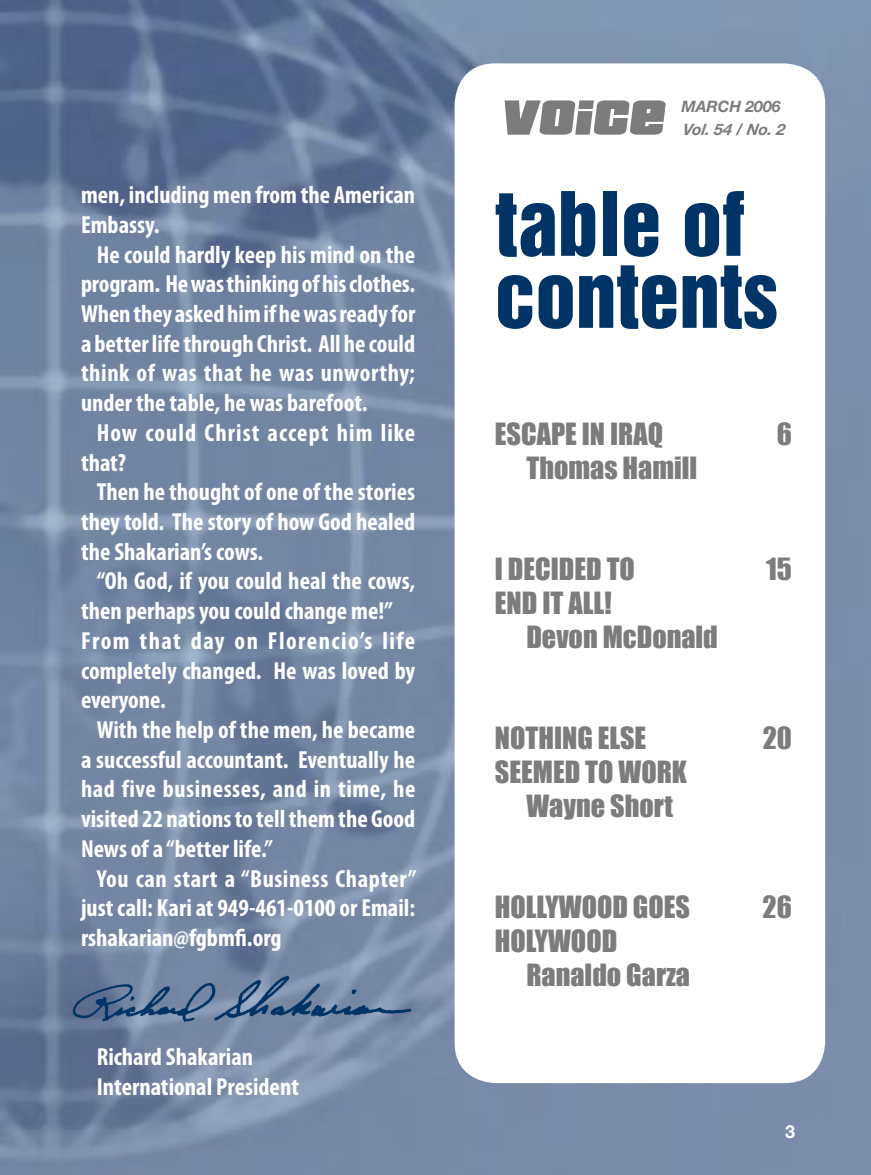
<style>
.page{position:relative;width:871px;height:1175px;background:#fff}
.page>*{position:absolute;margin:0;border:0;box-sizing:border-box;transform-origin:0 0}
.t1{font:81px/72px "Helvetica Inserat";color:#036}
.t2{font:67.5px "Pricedown";color:#7c7c7c;scale:1.3 1}
.t3{font:28.12px/33.8px "Impact";color:#7c7c7c}
.t4{font:700 condensed 24.75px/29.7px "Myriad Pro";color:#fff;text-align:justify}
.t5{font:700 condensed 24.75px/29.7px "Myriad Pro";letter-spacing:.045em;color:#fff}
.t6{font:700 18px "Helvetica Neue";color:#fff}
.t7{font:italic 700 15.75px "Helvetica Neue";color:#7c7c7c}
</style>
<div class="page">
<img style="left:0;top:0;width:871px;height:1174px">
<svg style="left:454px;top:63px;width:371px;height:1020px"></svg>
<img style="left:67px;top:969px;width:344px;height:66px">
<p class="t4" style="left:81px;top:180px;width:336px">men, including men from the American<br>Embassy.</p>
<p class="t4" style="left:81px;top:240px;width:336px;text-indent:16px">He could hardly keep his mind on the program. He was thinking of his clothes.<br>When they asked him if he was ready for a better life through Christ. All he could think of was that he was unworthy; under the table, he was barefoot.</p>
<p class="t5" style="left:81px;top:418px;width:336px;text-indent:16px">How could Christ accept him like that?</p>
<p class="t4" style="left:81px;top:477px;width:336px;text-indent:16px">Then he thought of one of the stories they told. The story of how God healed the Shakarian’s cows.</p>
<p class="t4" style="left:81px;top:566px;width:336px;text-align:left;text-indent:16px">“Oh God, if you could heal the cows, then perhaps you could change me!”<br>From that day on Florencio’s life completely changed. He was loved by everyone.</p>
<p class="t4" style="left:81px;top:715px;width:336px;text-indent:16px">With the help of the men, he became a successful accountant. Eventually he had five businesses, and in time, he visited 22 nations to tell them the Good News of a “better life.”</p>
<p class="t4" style="left:81px;top:863px;width:337px;text-indent:16px">You can start a “Business Chapter” just call: Kari at 949-461-0100 or Email: rshakarian@fgbmfi.org</p>
<p class="t4" style="left:97px;top:1042px;width:204px">Richard Shakarian<br>International President</p>
<h2 class="t2" style="left:499px;top:82px;width:134px">VOICE</h2>
<p class="t7" style="left:681px;top:97px;width:101px">MARCH 2006</p>
<p class="t7" style="left:682px;top:119px;width:104px">Vol. 54 / No. 2</p>
<h1 class="t1" style="left:495px;top:190px;width:285px">table of contents</h1>
<p class="t3" style="left:495px;top:417px;width:170px">ESCAPE IN IRAQ</p>
<p class="t3" style="left:777px;top:417px;width:17px">6</p>
<p class="t3" style="left:526px;top:451px;width:172px">Thomas Hamill</p>
<p class="t3" style="left:495px;top:552px;width:142px">I DECIDED TO</p>
<p class="t3" style="left:766px;top:552px;width:27px">15</p>
<p class="t3" style="left:526px;top:586px;width:193px;text-indent:-32px">END IT ALL!<br>Devon McDonald</p>
<p class="t3" style="left:495px;top:721px;width:153px">NOTHING ELSE</p>
<p class="t3" style="left:763px;top:721px;width:31px">20</p>
<p class="t3" style="left:526px;top:755px;width:162px;text-indent:-32px">SEEMED TO WORK<br>Wayne Short</p>
<p class="t3" style="left:495px;top:890px;width:197px">HOLLYWOOD GOES</p>
<p class="t3" style="left:762px;top:890px;width:31px">26</p>
<p class="t3" style="left:526px;top:923px;width:165px;text-indent:-32px">HOLYWOOD<br>Ranaldo Garza</p>
<p class="t6" style="left:785px;top:1120px;width:12px">3</p>
</div>
